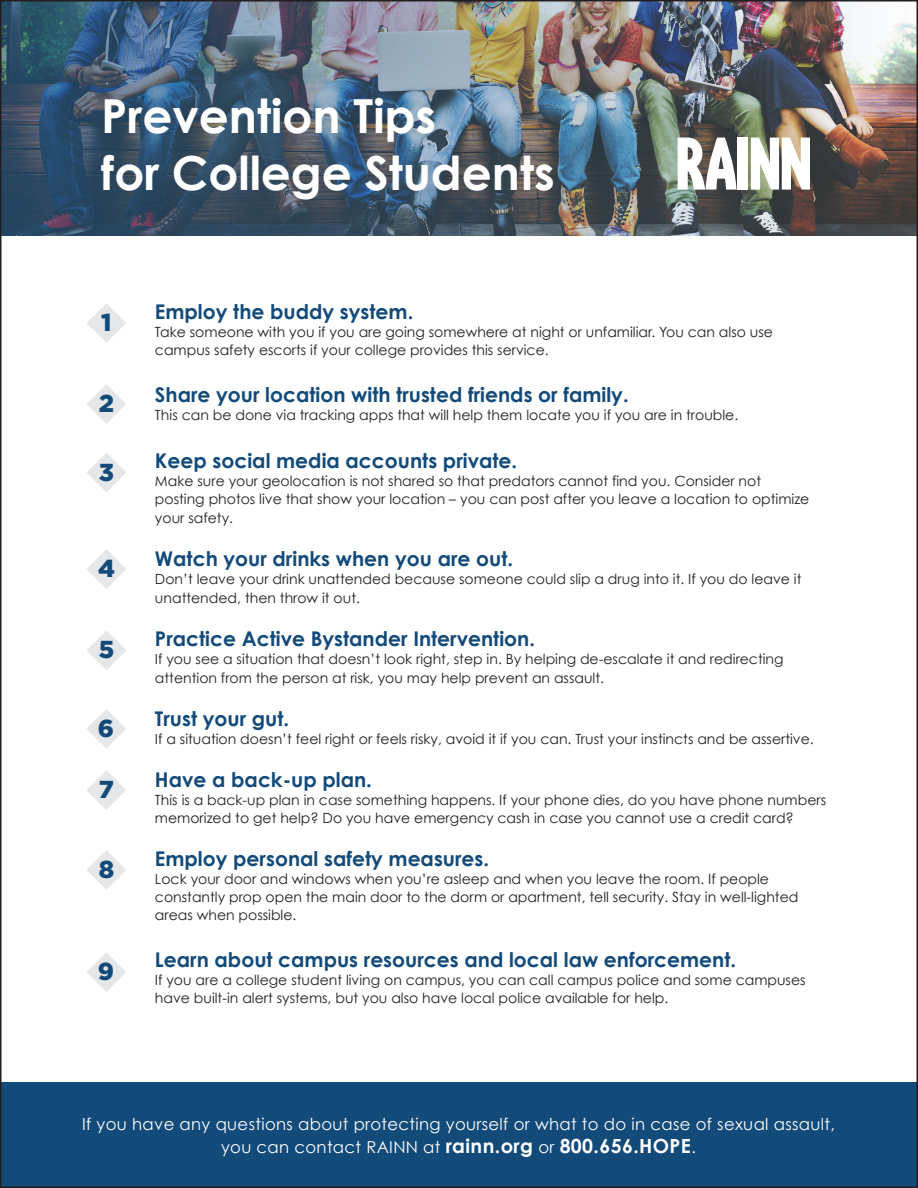
<style>
.page{position:relative;width:918px;height:1188px;background:#fff}
.page>*{position:absolute;margin:0;border:0;box-sizing:border-box;transform-origin:0 0}
.t1{font:700 46.95px/56.2px "Century Gothic";color:#fff}
.t2{font:900 24.6px "Gotham Pro";color:#124a7a}
.t3{font:700 20.25px "Century Gothic";color:#124a7a}
.t4{font:16.5px/23.4px "Century Gothic";letter-spacing:.02em;color:#fff;text-align:center}
.t5{font:14.1px/18px "Century Gothic";color:#231f20}
.s1{font-weight:700;font-size:19.5px}
</style>
<div class="page">
<div style="left:0;top:1083px;width:918px;height:105px;background:#124a7a"></div>
<svg style="left:87px;top:304px;width:39px;height:39px"></svg>
<svg style="left:87px;top:385px;width:39px;height:39px"></svg>
<svg style="left:87px;top:453px;width:39px;height:39px"></svg>
<svg style="left:87px;top:550px;width:39px;height:39px"></svg>
<svg style="left:87px;top:631px;width:39px;height:39px"></svg>
<svg style="left:87px;top:709px;width:39px;height:39px"></svg>
<svg style="left:87px;top:771px;width:39px;height:39px"></svg>
<svg style="left:87px;top:850px;width:39px;height:40px"></svg>
<svg style="left:87px;top:953px;width:39px;height:39px"></svg>
<img style="left:3px;top:3px;width:912px;height:232px">
<svg style="left:678px;top:138px;width:59px;height:52px"></svg>
<div style="left:738px;top:138px;width:10px;height:52px;background:#fff"></div>
<svg style="left:751px;top:138px;width:59px;height:52px"></svg>
<p class="t1" style="left:101px;top:86px;width:455px">Prevention Tips<br>for College Students</p>
<p class="t2" style="left:101px;top:308px;width:12px">1</p>
<p class="t2" style="left:99px;top:389px;width:17px">2</p>
<p class="t2" style="left:99px;top:458px;width:17px">3</p>
<p class="t2" style="left:98px;top:554px;width:18px">4</p>
<p class="t2" style="left:99px;top:636px;width:17px">5</p>
<p class="t2" style="left:98px;top:714px;width:18px">6</p>
<p class="t2" style="left:99px;top:775px;width:17px">7</p>
<p class="t2" style="left:99px;top:855px;width:17px">8</p>
<p class="t2" style="left:98px;top:957px;width:18px">9</p>
<p class="t3" style="left:155px;top:296px;width:260px">Employ the buddy system.</p>
<p class="t5" style="left:155px;top:323px;width:620px">Take someone with you if you are going somewhere at night or unfamiliar. You can also use campus safety escorts if your college provides this service.</p>
<p class="t3" style="left:155px;top:379px;width:475px">Share your location with trusted friends or family.</p>
<p class="t5" style="left:155px;top:405px;width:585px">This can be done via tracking apps that will help them locate you if you are in trouble.</p>
<p class="t3" style="left:155px;top:446px;width:364px">Keep social media accounts private.</p>
<p class="t5" style="left:155px;top:472px;width:608px">Make sure your geolocation is not shared so that predators cannot find you. Consider not</p>
<p class="t5" style="left:155px;top:490px;width:656px;line-height:18.8px">posting photos live that show your location – you can post after you leave a location to optimize your safety.</p>
<p class="t3" style="left:155px;top:543px;width:360px">Watch your drinks when you are out.</p>
<p class="t5" style="left:155px;top:569px;width:648px;line-height:18.8px">Don’t leave your drink unattended because someone could slip a drug into it. If you do leave it unattended, then throw it out.</p>
<p class="t3" style="left:155px;top:623px;width:382px">Practice Active Bystander Intervention.</p>
<p class="t5" style="left:155px;top:649px;width:630px;line-height:18.8px">If you see a situation that doesn’t look right, step in. By helping de-escalate it and redirecting attention from the person at risk, you may help prevent an assault.</p>
<p class="t3" style="left:155px;top:703px;width:136px">Trust your gut.</p>
<p class="t5" style="left:155px;top:729px;width:660px">If a situation doesn’t feel right or feels risky, avoid it if you can. Trust your instincts and be assertive.</p>
<p class="t3" style="left:155px;top:764px;width:218px">Have a back-up plan.</p>
<p class="t5" style="left:155px;top:790px;width:673px;line-height:18.8px">This is a back-up plan in case something happens. If your phone dies, do you have phone numbers memorized to get help? Do you have emergency cash in case you cannot use a credit card?</p>
<p class="t3" style="left:155px;top:844px;width:336px">Employ personal safety measures.</p>
<p class="t5" style="left:155px;top:870px;width:645px">Lock your door and windows when you’re asleep and when you leave the room. If people constantly prop open the main door to the dorm or apartment, tell security. Stay in well-lighted areas when possible.</p>
<p class="t3" style="left:155px;top:945px;width:583px">Learn about campus resources and local law enforcement.</p>
<p class="t5" style="left:155px;top:971px;width:652px">If you are a college student living on campus, you can call campus police and some campuses have built-in alert systems, but you also have local police available for help.</p>
<p class="t4" style="left:82px;top:1112px;width:754px">If you have any questions about protecting yourself or what to do in case of sexual assault, you can contact RAINN at <span class="s1">rainn.org</span> or <span class="s1">800.656.HOPE</span>.</p>
</div>
